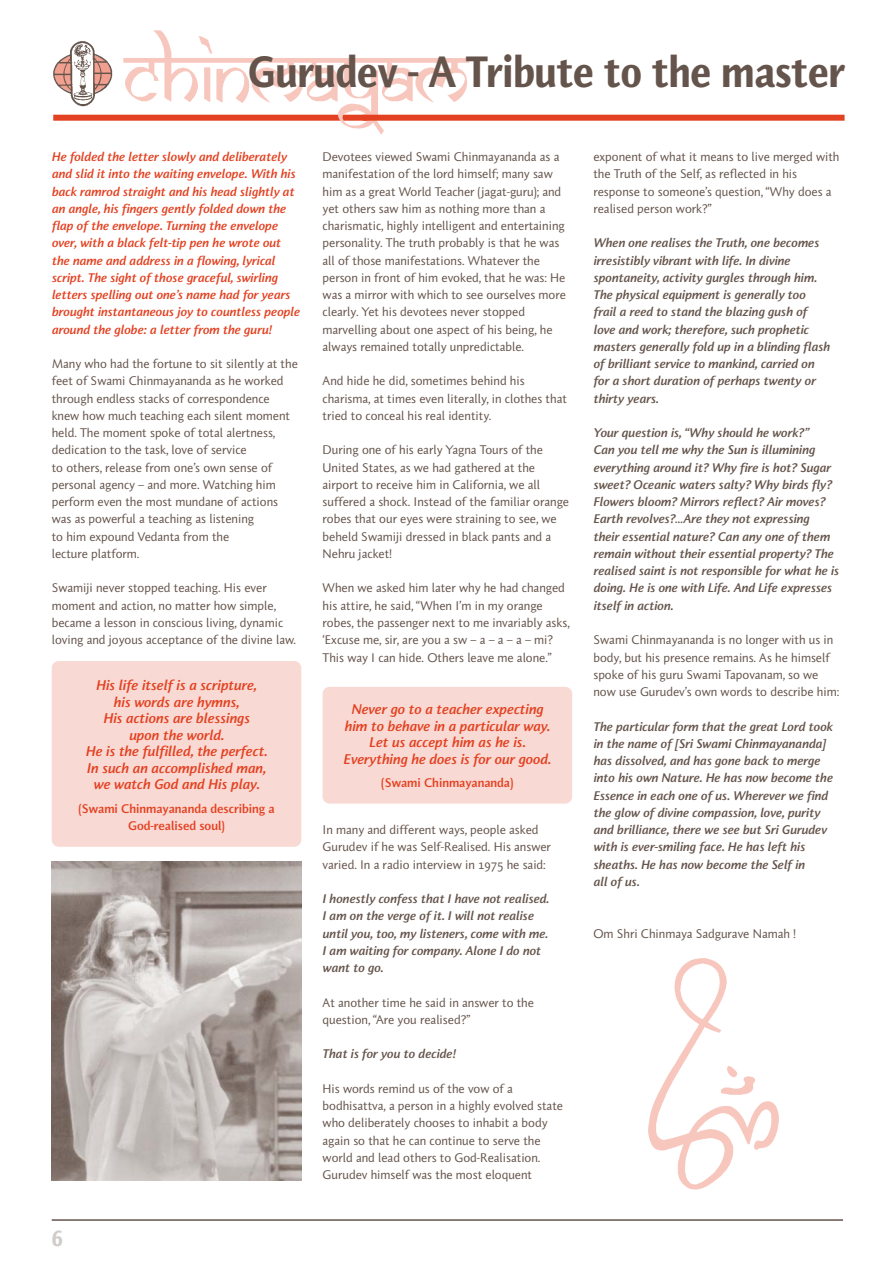
<style>
.page{position:relative;width:893px;height:1262px;background:#fff}
.page>*{position:absolute;margin:0;border:0;box-sizing:border-box;transform-origin:0 0}
.t1{font:900 42px "Pragma";color:#65544b;scale:.9 1}
.t2{font:900 21px "Pragma";color:#d1ccc9}
.t3{font:italic 700 13.5px/16.5px "Pragma";color:#e34121;text-align:center}
.t4{font:12px/17.2px "Pragma";color:#65544b}
.t5{font:italic 700 12px/17.2px "Pragma";color:#65544b}
.t6{font:italic 700 12px/17.2px "Pragma";color:#e34121}
.t7{font:700 12px/17.2px "Pragma";color:#e34121;text-align:center}
</style>
<div class="page">
<div style="left:52px;top:661px;width:249px;height:185px;background:#f9d9d3;border-radius:7px"></div>
<div style="left:53px;top:115px;width:318px;height:6px;background:#e34121"></div>
<img style="left:123px;top:31px;width:347px;height:104px">
<img style="left:53px;top:41px;width:60px;height:66px">
<hr style="left:52px;top:1219px;width:791px;height:1px;background:#65544b">
<div style="left:363px;top:115px;width:481px;height:6px;background:#e34121"></div>
<img style="left:52px;top:861px;width:249px;height:320px">
<div style="left:322px;top:687px;width:250px;height:116px;background:#f9d9d3;border-radius:7px"></div>
<img style="left:648px;top:958px;width:131px;height:232px">
<h1 class="t1" style="left:248px;top:53px;width:664px">Gurudev - A Tribute to the master</h1>
<p class="t6" style="left:52px;top:149px;width:250px">He folded the letter slowly and deliberately and slid it into the waiting envelope. With his back ramrod straight and his head slightly at an angle, his fingers gently folded down the flap of the envelope. Turning the envelope over, with a black felt-tip pen he wrote out the name and address in a flowing, lyrical script. The sight of those graceful, swirling letters spelling out one’s name had for years brought instantaneous joy to countless people around the globe: a letter from the guru!</p>
<p class="t4" style="left:52px;top:356px;width:248px">Many who had the fortune to sit silently at the feet of Swami Chinmayananda as he worked through endless stacks of correspondence knew how much teaching each silent moment held. The moment spoke of total alertness, dedication to the task, love of service<br>to others, release from one’s own sense of personal agency – and more. Watching him perform even the most mundane of actions was as powerful a teaching as listening<br>to him expound Vedanta from the<br>lecture platform.</p>
<p class="t4" style="left:52px;top:581px;width:246px">Swamiji never stopped teaching. His ever moment and action, no matter how simple, became a lesson in conscious living, dynamic loving and joyous acceptance of the divine law.</p>
<p class="t3" style="left:86px;top:678px;width:183px">His life itself is a scripture,<br>his words are hymns,<br>His actions are blessings<br>upon the world.<br>He is the fulfilled, the perfect.<br>In such an accomplished man, we watch God and His play.</p>
<p class="t7" style="left:78px;top:801px;width:198px">(Swami Chinmayananda describing a<br>God-realised soul)</p>
<h2 class="t2" style="left:52px;top:1228px;width:13px">6</h2>
<p class="t4" style="left:322px;top:149px;width:245px">Devotees viewed Swami Chinmayananda as a manifestation of the lord himself; many saw him as a great World Teacher (jagat-guru); and yet others saw him as nothing more than a charismatic, highly intelligent and entertaining personality. The truth probably is that he was all of those manifestations. Whatever the person in front of him evoked, that he was: He was a mirror with which to see ourselves more clearly. Yet his devotees never stopped marvelling about one aspect of his being, he always remained totally unpredictable.</p>
<p class="t4" style="left:322px;top:374px;width:246px">And hide he did, sometimes behind his charisma, at times even literally, in clothes that tried to conceal his real identity.</p>
<p class="t4" style="left:322px;top:443px;width:248px">During one of his early Yagna Tours of the United States, as we had gathered at the airport to receive him in California, we all suffered a shock. Instead of the familiar orange robes that our eyes were straining to see, we beheld Swamiji dressed in black pants and a Nehru jacket!</p>
<p class="t4" style="left:322px;top:581px;width:249px">When we asked him later why he had changed his attire, he said, “When I’m in my orange robes, the passenger next to me invariably asks, ‘Excuse me, sir, are you a sw – a – a – a – mi?<br>This way I can hide. Others leave me alone.”</p>
<p class="t3" style="left:343px;top:702px;width:209px">Never go to a teacher expecting him to behave in a particular way.<br>Let us accept him as he is.<br>Everything he does is for our good.</p>
<p class="t7" style="left:381px;top:775px;width:134px">(Swami Chinmayananda)</p>
<p class="t4" style="left:322px;top:822px;width:230px">In many and different ways, people asked<br>Gurudev if he was Self-Realised. His answer varied. In a radio interview in 1975 he said:</p>
<p class="t5" style="left:322px;top:891px;width:228px">I honestly confess that I have not realised.<br>I am on the verge of it. I will not realise until you, too, my listeners, come with me.<br>I am waiting for company. Alone I do not want to go.</p>
<p class="t4" style="left:322px;top:995px;width:213px">At another time he said in answer to the question, “Are you realised?”</p>
<p class="t5" style="left:322px;top:1046px;width:134px">That is for you to decide!</p>
<p class="t4" style="left:322px;top:1081px;width:242px">His words remind us of the vow of a bodhisattva, a person in a highly evolved state who deliberately chooses to inhabit a body again so that he can continue to serve the world and lead others to God-Realisation.<br>Gurudev himself was the most eloquent</p>
<p class="t4" style="left:593px;top:149px;width:247px">exponent of what it means to live merged with the Truth of the Self, as reflected in his response to someone’s question, “Why does a realised person work?”</p>
<p class="t5" style="left:593px;top:235px;width:238px">When one realises the Truth, one becomes irresistibly vibrant with life. In divine spontaneity, activity gurgles through him.<br>The physical equipment is generally too frail a reed to stand the blazing gush of love and work; therefore, such prophetic masters generally fold up in a blinding flash of brilliant service to mankind, carried on for a short duration of perhaps twenty or thirty years.</p>
<p class="t5" style="left:593px;top:425px;width:247px">Your question is, “Why should he work?”<br>Can you tell me why the Sun is illumining everything around it? Why fire is hot? Sugar sweet? Oceanic waters salty? Why birds fly?<br>Flowers bloom? Mirrors reflect? Air moves?<br>Earth revolves?…Are they not expressing<br>their essential nature? Can any one of them remain without their essential property? The realised saint is not responsible for what he is doing. He is one with Life. And Life expresses itself in action.</p>
<p class="t4" style="left:593px;top:632px;width:247px">Swami Chinmayananda is no longer with us in body, but his presence remains. As he himself spoke of his guru Swami Tapovanam, so we now use Gurudev’s own words to describe him:</p>
<p class="t5" style="left:593px;top:718px;width:241px">The particular form that the great Lord took in the name of [Sri Swami Chinmayananda] has dissolved, and has gone back to merge into his own Nature. He has now become the Essence in each one of us. Wherever we find the glow of divine compassion, love, purity and brilliance, there we see but Sri Gurudev with is ever-smiling face. He has left his sheaths. He has now become the Self in<br>all of us.</p>
<p class="t4" style="left:593px;top:926px;width:204px">Om Shri Chinmaya Sadgurave Namah !</p>
</div>
